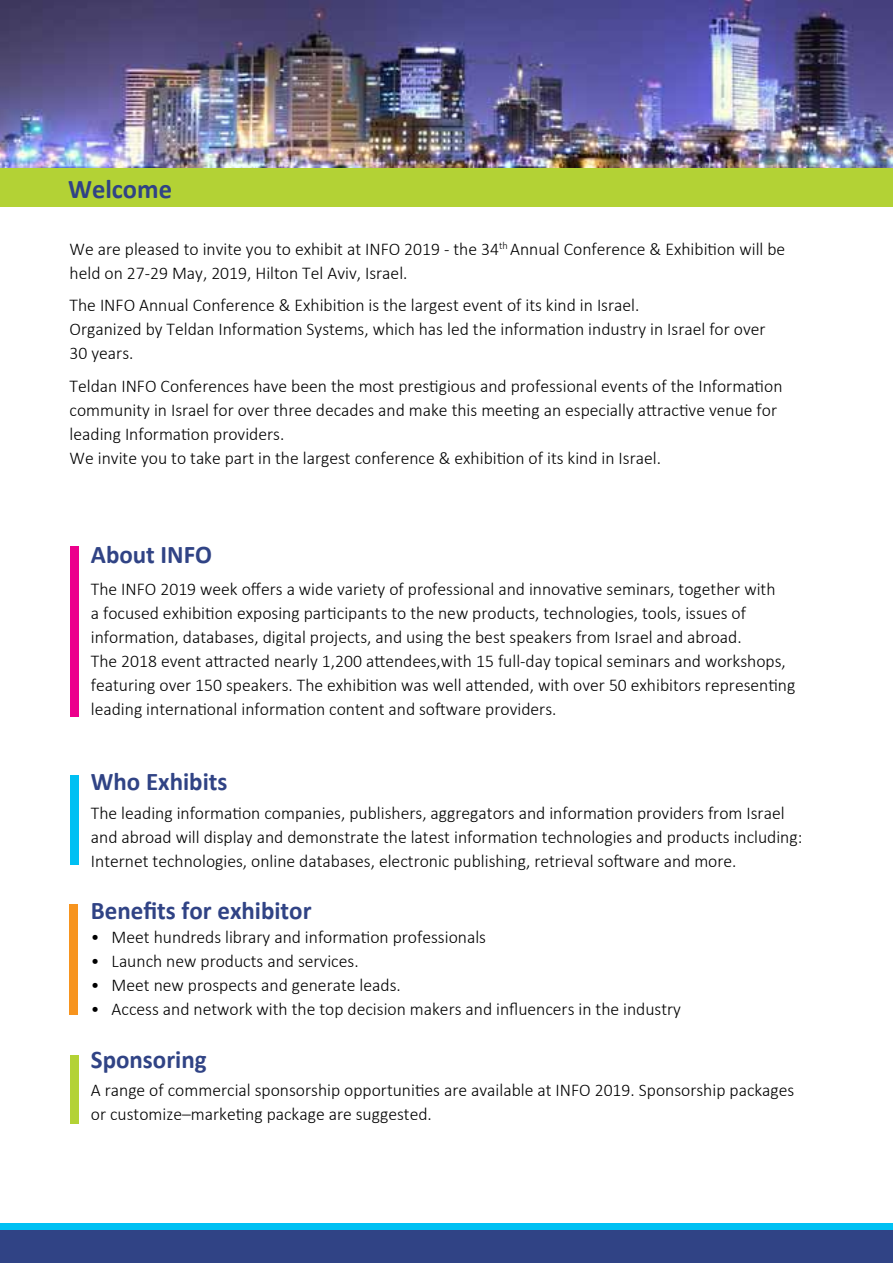
<style>
.page{position:relative;width:893px;height:1263px;background:#fff}
.page>*{position:absolute;margin:0;border:0;box-sizing:border-box;transform-origin:0 0}
.t1{font:700 27px "Calibri";color:#304385}
.t2{font:700 25.5px "Calibri";color:#304385}
.t3{font:300 18px/24px "Calibri";color:#000}
.t4{font:300 10.5px "Calibri";color:#000}
</style>
<div class="page">
<img style="left:0;top:0;width:893px;height:168px">
<div style="left:70px;top:546px;width:9px;height:170px;background:#ec008c"></div>
<div style="left:70px;top:776px;width:9px;height:89px;background:#00c0f3"></div>
<div style="left:70px;top:904px;width:8px;height:111px;background:#f7941e"></div>
<div style="left:70px;top:1055px;width:9px;height:68px;background:#b3d235"></div>
<div style="left:0;top:1224px;width:893px;height:10px;background:#00c0f3"></div>
<div style="left:0;top:1230px;width:893px;height:33px;background:#304385"></div>
<div style="left:0;top:168px;width:893px;height:38px;background:#b3d235"></div>
<h1 class="t1" style="left:68px;top:172px;width:105px">Welcome</h1>
<p class="t4" style="left:499px;top:239px;width:10px">th</p>
<p class="t3" style="left:510px;top:237px;width:277px">Annual Conference &amp; Exhibition will be</p>
<p class="t3" style="left:70px;top:237px;width:431px">We are pleased to invite you to exhibit at INFO 2019 - the 34 held on 27-29 May, 2019, Hilton Tel Aviv, Israel.</p>
<p class="t3" style="left:70px;top:293px;width:697px">The INFO Annual Conference &amp; Exhibition is the largest event of its kind in Israel.<br>Organized by Teldan Information Systems, which has led the information industry in Israel for over<br>30 years.</p>
<p class="t3" style="left:70px;top:374px;width:714px">Teldan INFO Conferences have been the most prestigious and professional events of the Information community in Israel for over three decades and make this meeting an especially attractive venue for leading Information providers.<br>We invite you to take part in the largest conference &amp; exhibition of its kind in Israel.</p>
<h2 class="t2" style="left:91px;top:539px;width:123px">About INFO</h2>
<p class="t3" style="left:91px;top:577px;width:706px">The INFO 2019 week offers a wide variety of professional and innovative seminars, together with<br>a focused exhibition exposing participants to the new products, technologies, tools, issues of information, databases, digital projects, and using the best speakers from Israel and abroad.<br>The 2018 event attracted nearly 1,200 attendees,with 15 full-day topical seminars and workshops, featuring over 150 speakers. The exhibition was well attended, with over 50 exhibitors representing leading international information content and software providers.</p>
<h2 class="t2" style="left:91px;top:766px;width:138px">Who Exhibits</h2>
<p class="t3" style="left:91px;top:800px;width:713px">The leading information companies, publishers, aggregators and information providers from Israel and abroad will display and demonstrate the latest information technologies and products including:<br>Internet technologies, online databases, electronic publishing, retrieval software and more.</p>
<h2 class="t2" style="left:91px;top:895px;width:222px">Benefits for exhibitor</h2>
<p class="t3" style="left:112px;top:925px;width:376px">Meet hundreds library and information professionals</p>
<p class="t3" style="left:91px;top:925px;width:10px">•</p>
<p class="t3" style="left:91px;top:949px;width:10px">•</p>
<p class="t3" style="left:91px;top:973px;width:10px">•</p>
<p class="t3" style="left:112px;top:949px;width:249px">Launch new products and services.</p>
<p class="t3" style="left:112px;top:973px;width:291px">Meet new prospects and generate leads.</p>
<p class="t3" style="left:112px;top:997px;width:571px">Access and network with the top decision makers and influencers in the industry</p>
<p class="t3" style="left:91px;top:997px;width:10px">•</p>
<h2 class="t2" style="left:91px;top:1043px;width:117px">Sponsoring</h2>
<p class="t3" style="left:91px;top:1078px;width:705px">A range of commercial sponsorship opportunities are available at INFO 2019. Sponsorship packages or customize–marketing package are suggested.</p>
</div>
